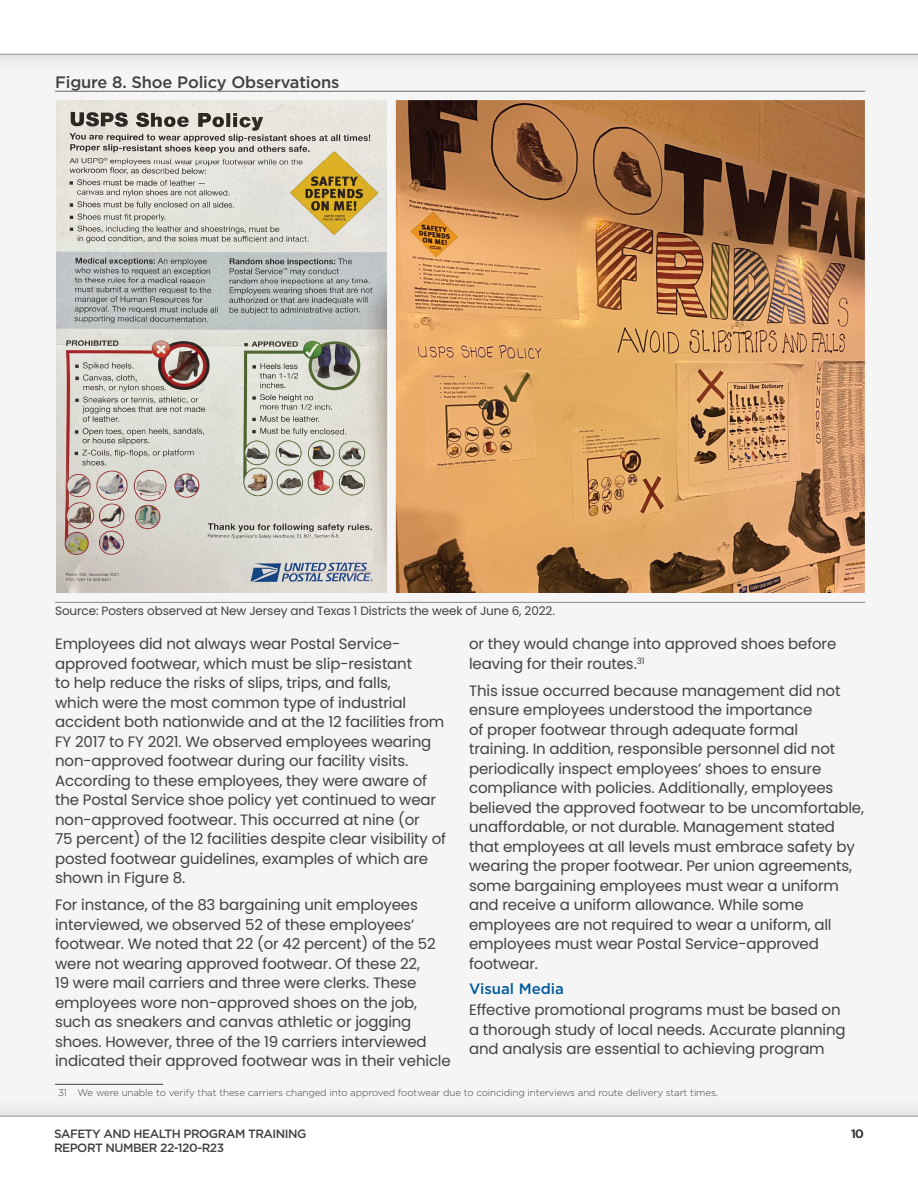
<style>
.page{position:relative;width:918px;height:1188px;background:#fff}
.page>*{position:absolute;margin:0;border:0;box-sizing:border-box;transform-origin:0 0}
.t1{font:500 16.5px "Gotham";letter-spacing:-.01em;color:#414042}
.t2{font:15px/19.5px "Poppins";letter-spacing:-.01em;color:#414042}
.t3{font:500 15px "Gotham";color:#005a9c}
.t4{font:12px "Poppins";letter-spacing:-.01em;color:#414042}
.t5{font:500 12px "Gotham";letter-spacing:-.04em;color:#414042}
.t6{font:300 9.75px "Gotham";letter-spacing:-.01em;color:#414042}
</style>
<div class="page">
<div style="left:0;top:0;width:918px;height:75px;background:#eee"></div>
<div style="left:0;top:0;width:918px;height:54px;background:#fff"></div>
<div style="left:0;top:1095px;width:918px;height:93px;background:#efefef"></div>
<div style="left:0;top:1116px;width:918px;height:72px;background:#fff"></div>
<hr style="left:55px;top:91px;width:810px;height:1px;background:#5d696f">
<hr style="left:55px;top:602px;width:810px;height:1px;background:#8a8687">
<img style="left:56px;top:101px;width:808px;height:492px">
<hr style="left:55px;top:1084px;width:108px;height:1px;background:#3e3e3e">
<p class="t1" style="left:55px;top:73px;width:286px">Figure 8. Shoe Policy Observations</p>
<p class="t4" style="left:55px;top:603px;width:501px">Source: Posters observed at New Jersey and Texas 1 Districts the week of June 6, 2022.</p>
<p class="t2" style="left:55px;top:634px;width:392px">Employees did not always wear Postal Service&shy;approved footwear, which must be slip-resistant<br>to help reduce the risks of slips, trips, and falls,<br>which were the most common type of industrial accident both nationwide and at the 12 facilities from FY 2017 to FY 2021. We observed employees wearing non-approved footwear during our facility visits.<br>According to these employees, they were aware of the Postal Service shoe policy yet continued to wear non-approved footwear. This occurred at nine (or<br>75 percent) of the 12 facilities despite clear visibility of posted footwear guidelines, examples of which are shown in Figure 8.</p>
<p class="t2" style="left:55px;top:895px;width:397px">For instance, of the 83 bargaining unit employees interviewed, we observed 52 of these employees’ footwear. We noted that 22 (or 42 percent) of the 52 were not wearing approved footwear. Of these 22,<br>19 were mail carriers and three were clerks. These employees wore non-approved shoes on the job, such as sneakers and canvas athletic or jogging shoes. However, three of the 19 carriers interviewed indicated their approved footwear was in their vehicle</p>
<p class="t6" style="left:58px;top:1087px;width:661px">31 We were unable to verify that these carriers changed into approved footwear due to coinciding interviews and route delivery start times.</p>
<p class="t2" style="left:469px;top:634px;width:369px">or they would change into approved shoes before leaving for their routes.<sup>31</sup></p>
<p class="t2" style="left:469px;top:681px;width:396px">This issue occurred because management did not ensure employees understood the importance<br>of proper footwear through adequate formal<br>training. In addition, responsible personnel did not periodically inspect employees’ shoes to ensure compliance with policies. Additionally, employees believed the approved footwear to be uncomfortable, unaffordable, or not durable. Management stated that employees at all levels must embrace safety by wearing the proper footwear. Per union agreements, some bargaining employees must wear a uniform and receive a uniform allowance. While some employees are not required to wear a uniform, all employees must wear Postal Service-approved footwear.</p>
<p class="t3" style="left:469px;top:980px;width:96px">Visual Media</p>
<p class="t2" style="left:469px;top:1000px;width:378px">Effective promotional programs must be based on a thorough study of local needs. Accurate planning and analysis are essential to achieving program</p>
<p class="t5" style="left:54px;top:1127px;width:254px">SAFETY AND HEALTH PROGRAM TRAINING</p>
<p class="t5" style="left:851px;top:1127px;width:14px">10</p>
<p class="t5" style="left:54px;top:1141px;width:172px">REPORT NUMBER 22-120-R23</p>
</div>
